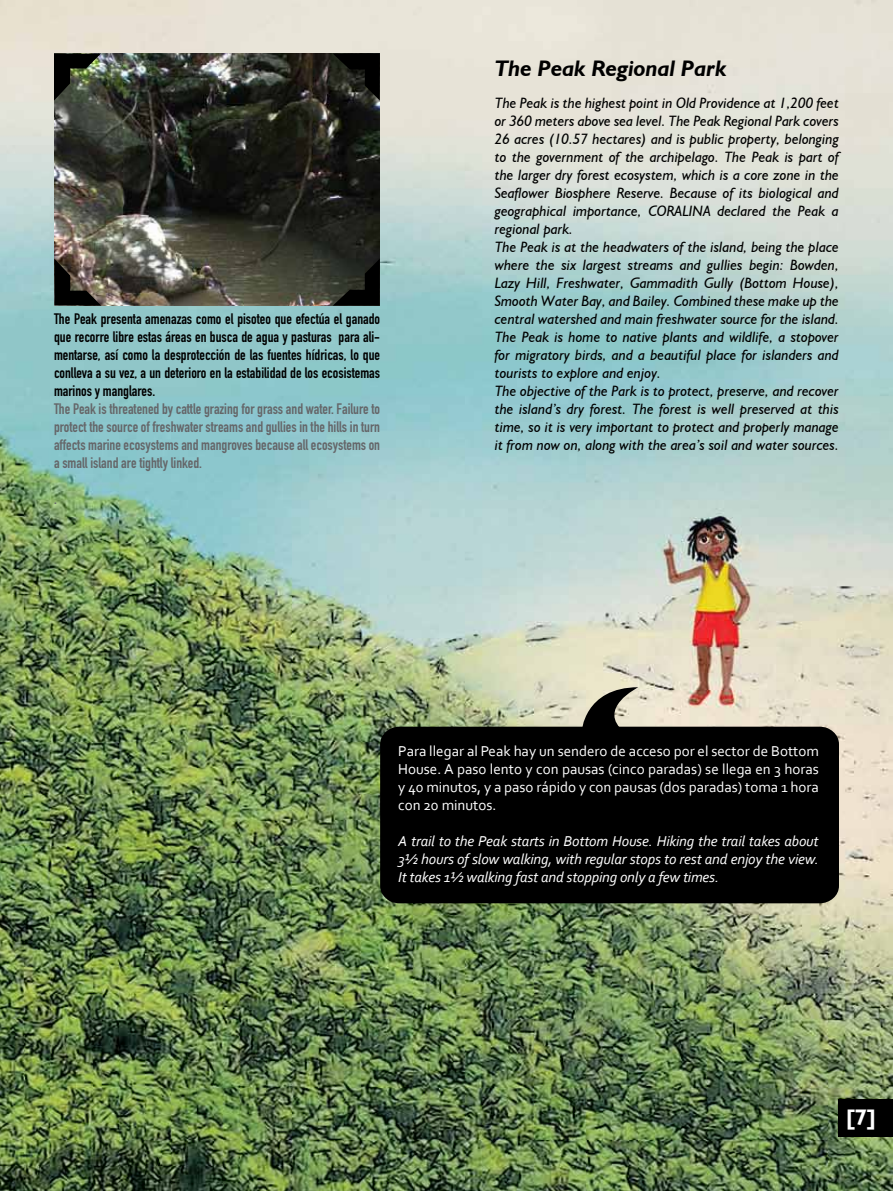
<style>
.page{position:relative;width:893px;height:1191px;background:#fff}
.page>*{position:absolute;margin:0;border:0;box-sizing:border-box;transform-origin:0 0}
.t1{font:italic 700 22.5px "Humanist 521 BT";color:#000}
.t2{font:700 22.5px "Humanist 521 BT";color:#fff}
.t3{font:italic 15px/18px "Humanist 521 BT";color:#000}
.t4{font:15px/18px "DIN Engschrift";color:#000;text-align:justify}
.t5{font:15px/18px "DIN Engschrift";color:#656669;text-align:justify}
.t6{font:15px/18px "Corbel";color:#fff;text-align:justify}
.t7{font:italic 15px/18px "Corbel";letter-spacing:-.01em;color:#fff;text-align:justify}
</style>
<div class="page">
<img style="left:0;top:0;width:893px;height:1191px">
<div style="left:380px;top:726px;width:459px;height:177px;background:#000"></div>
<svg style="left:581px;top:687px;width:57px;height:45px;background:#727064"></svg>
<div style="left:839px;top:1100px;width:54px;height:37px;background:#000"></div>
<img style="left:54px;top:54px;width:326px;height:252px">
<svg style="left:54px;top:54px;width:47px;height:47px;background:#353c2e"></svg>
<svg style="left:333px;top:54px;width:47px;height:46px;background:#181915"></svg>
<svg style="left:54px;top:258px;width:47px;height:48px;background:#423a34"></svg>
<svg style="left:333px;top:259px;width:47px;height:47px;background:#191b16"></svg>
<p class="t4" style="left:54px;top:310px;width:328px">The Peak presenta amenazas como el pisoteo que efectúa el ganado que recorre libre estas áreas en busca de agua y pasturas para ali&shy;mentarse, así como la desprotección de las fuentes hídricas, lo que conlleva a su vez, a un deterioro en la estabilidad de los ecosistemas marinos y manglares.</p>
<p class="t5" style="left:54px;top:400px;width:328px">The Peak is threatened by cattle grazing for grass and water. Failure to protect the source of freshwater streams and gullies in the hills in turn affects marine ecosystems and mangroves because all ecosystems on a small island are tightly linked.</p>
<p class="t5" style="left:54px;top:490px;width:4px">.</p>
<h1 class="t1" style="left:495px;top:54px;width:233px">The Peak Regional Park</h1>
<p class="t3" style="left:495px;top:94px;width:346px">The Peak is the highest point in Old Providence at 1,200 feet or 360 meters above sea level. The Peak Regional Park covers 26 acres (10.57 hectares) and is public property, belonging to the government of the archipelago. The Peak is part of the larger dry forest ecosystem, which is a core zone in the Seaflower Biosphere Reserve. Because of its biological and geographical importance, CORALINA declared the Peak a regional park.<br>The Peak is at the headwaters of the island, being the place where the six largest streams and gullies begin: Bowden, Lazy Hill, Freshwater, Gammadith Gully (Bottom House), Smooth Water Bay, and Bailey. Combined these make up the central watershed and main freshwater source for the island.<br>The Peak is home to native plants and wildlife, a stopover for migratory birds, and a beautiful place for islanders and tourists to explore and enjoy.<br>The objective of the Park is to protect, preserve, and recover the island’s dry forest. The forest is well preserved at this time, so it is very important to protect and properly manage it from now on, along with the area’s soil and water sources.</p>
<p class="t6" style="left:398px;top:742px;width:422px">Para llegar al Peak hay un sendero de acceso por el sector de Bottom House. A paso lento y con pausas (cinco paradas) se llega en 3 horas y 40 minutos, y a paso rápido y con pausas (dos paradas) toma 1 hora con 20 minutos.</p>
<p class="t7" style="left:398px;top:832px;width:422px">A trail to the Peak starts in Bottom House. Hiking the trail takes about 3½ hours of slow walking, with regular stops to rest and enjoy the view.<br>It takes 1½ walking fast and stopping only a few times.</p>
<h1 class="t2" style="left:846px;top:1103px;width:31px">[7]</h1>
</div>
